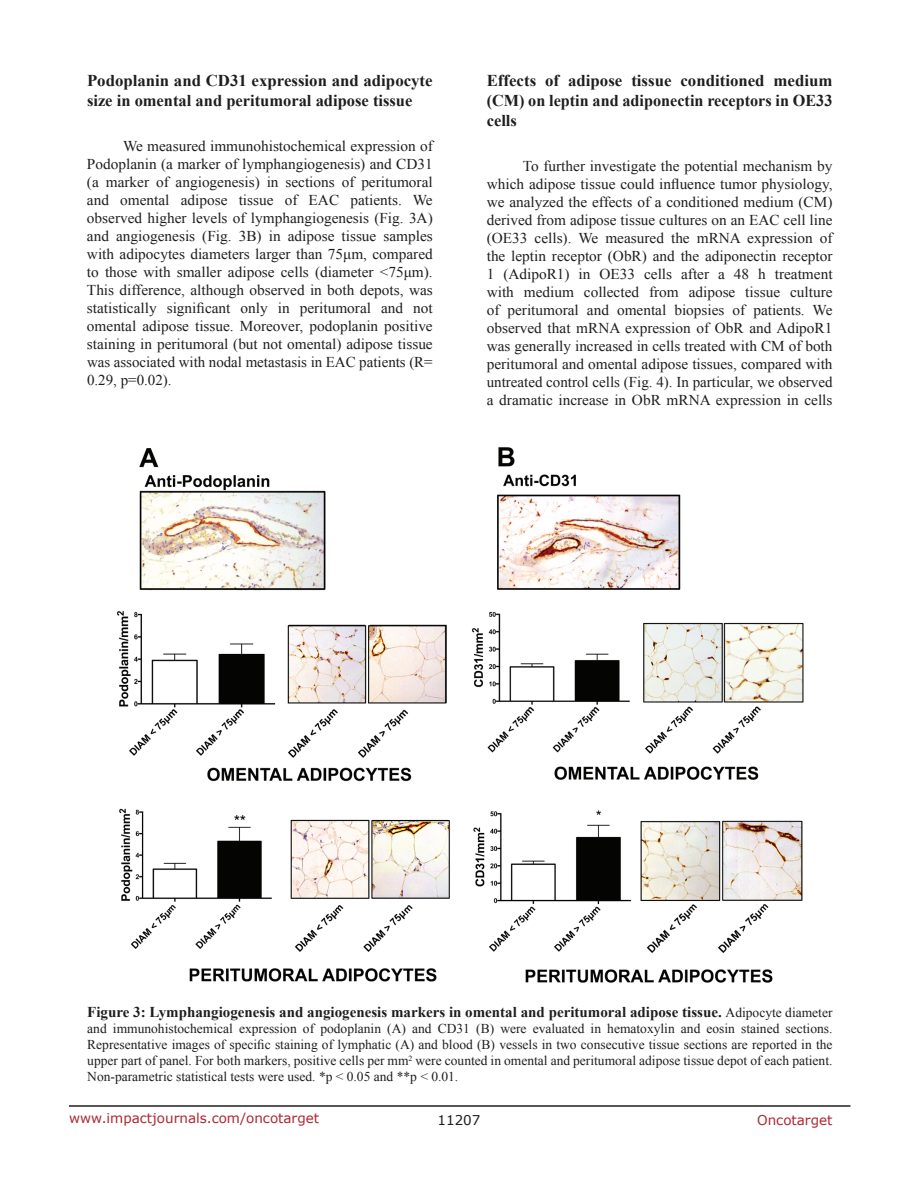
<style>
.page{position:relative;width:918px;height:1188px;background:#fff}
.page>*{position:absolute;margin:0;border:0;box-sizing:border-box;transform-origin:0 0}
.t1{font:700 16.5px/19.8px "Times New Roman";color:#201d20}
.t2{font:15px/18px "Times New Roman";color:#201d20;text-align:justify}
.t3{font:700 15px "Times New Roman";color:#201d20}
.t4{font:13.5px/16.2px "Times New Roman";color:#201d20;text-align:justify}
.t5{font:13.5px "Verdana";color:#ac2830}
.t6{font:13.5px "Verdana";color:#201d20}
.s1{font-weight:400;font-size:13.5px}
</style>
<div class="page">
<hr style="left:69px;top:1105px;width:781px;height:2px;background:#231f20">
<img style="left:116px;top:447px;width:688px;height:536px">
<p class="t1" style="left:87px;top:70px;width:347px">Podoplanin and CD31 expression and adipocyte size in omental and peritumoral adipose tissue</p>
<p class="t2" style="left:87px;top:137px;width:347px;text-indent:36px">We measured immunohistochemical expression of Podoplanin (a marker of lymphangiogenesis) and CD31 (a marker of angiogenesis) in sections of peritumoral and omental adipose tissue of EAC patients. We observed higher levels of lymphangiogenesis (Fig. 3A) and angiogenesis (Fig. 3B) in adipose tissue samples with adipocytes diameters larger than 75μm, compared to those with smaller adipose cells (diameter &lt;75μm).<br>This difference, although observed in both depots, was statistically significant only in peritumoral and not omental adipose tissue. Moreover, podoplanin positive staining in peritumoral (but not omental) adipose tissue was associated with nodal metastasis in EAC patients (R= 0.29, p=0.02).</p>
<p class="t1" style="left:487px;top:70px;width:347px;text-align:justify">Effects of adipose tissue conditioned medium (CM) on leptin and adiponectin receptors in OE33 cells</p>
<p class="t2" style="left:487px;top:157px;width:347px;text-indent:36px">To further investigate the potential mechanism by which adipose tissue could influence tumor physiology, we analyzed the effects of a conditioned medium (CM) derived from adipose tissue cultures on an EAC cell line (OE33 cells). We measured the mRNA expression of the leptin receptor (ObR) and the adiponectin receptor 1 (AdipoR1) in OE33 cells after a 48 h treatment with medium collected from adipose tissue culture of peritumoral and omental biopsies of patients. We observed that mRNA expression of ObR and AdipoR1 was generally increased in cells treated with CM of both peritumoral and omental adipose tissues, compared with untreated control cells (Fig. 4). In particular, we observed a dramatic increase in ObR mRNA expression in cells</p>
<p class="t3" style="left:87px;top:1001px;width:747px">Figure 3: Lymphangiogenesis and angiogenesis markers in omental and peritumoral adipose tissue. <span class="s1">Adipocyte diameter</span></p>
<p class="t4" style="left:87px;top:1020px;width:747px">and immunohistochemical expression of podoplanin (A) and CD31 (B) were evaluated in hematoxylin and eosin stained sections.<br>Representative images of specific staining of lymphatic (A) and blood (B) vessels in two consecutive tissue sections are reported in the upper part of panel. For both markers, positive cells per mm<sup>2</sup> were counted in omental and peritumoral adipose tissue depot of each patient.<br>Non-parametric statistical tests were used. *p &lt; 0.05 and **p &lt; 0.01.</p>
<p class="t5" style="left:69px;top:1109px;width:252px">www.impactjournals.com/oncotarget</p>
<p class="t6" style="left:438px;top:1111px;width:44px">11207</p>
<p class="t5" style="left:757px;top:1111px;width:77px">Oncotarget</p>
</div>
